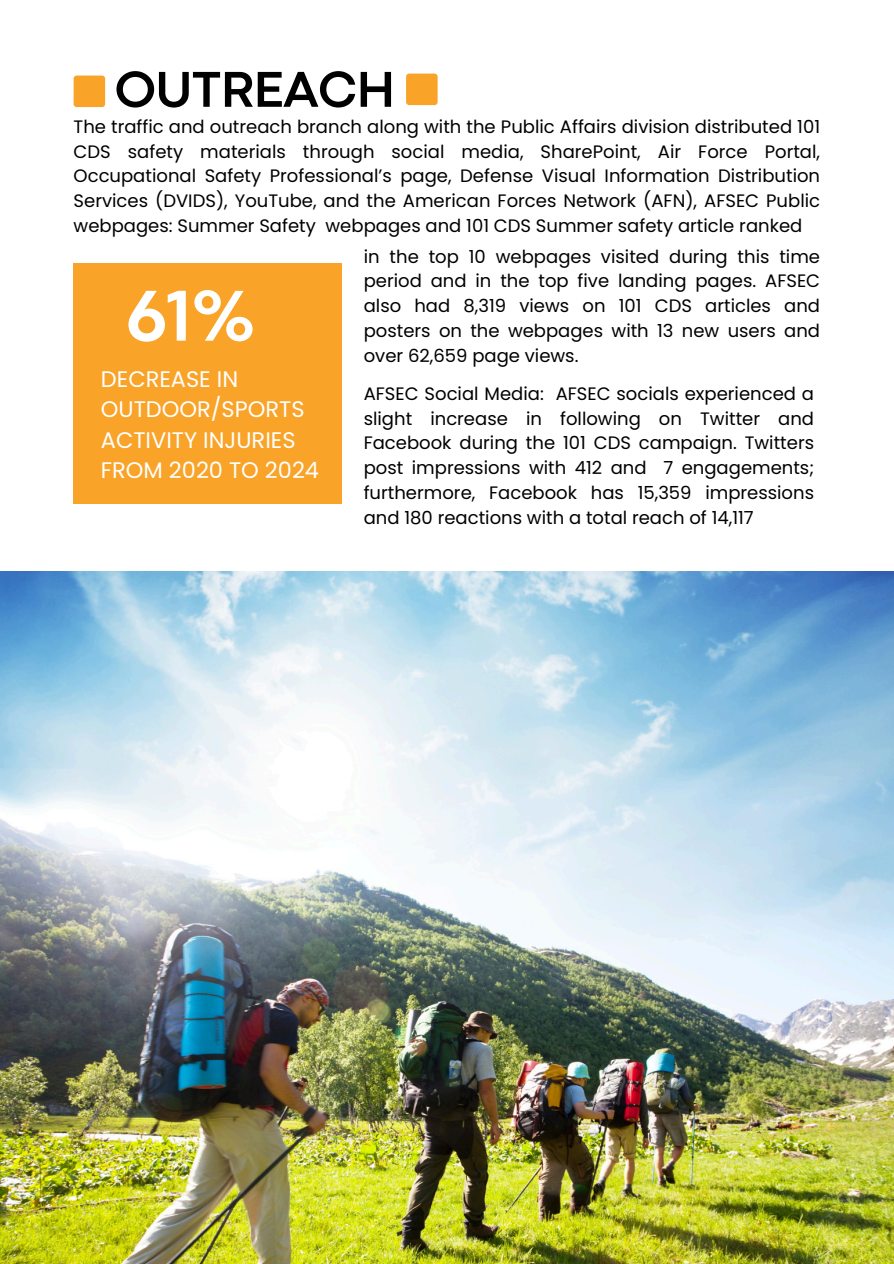
<style>
.page{position:relative;width:894px;height:1264px;background:#fff}
.page>*{position:absolute;margin:0;border:0;box-sizing:border-box;transform-origin:0 0}
.t1{font:700 75px "Codec Pro";color:#fff}
.t2{font:700 52.5px "Codec Pro";letter-spacing:-.005em;color:#000}
.t3{font:22.5px/30.3px "Poppins";color:#fff}
.t4{font:18px/24.8px "Poppins";color:#000;text-align:justify}
</style>
<div class="page">
<img style="left:0;top:571px;width:893px;height:692px">
<div style="left:74px;top:263px;width:267px;height:241px;background:#f9a328"></div>
<div style="left:406px;top:74px;width:31px;height:31px;background:#f9a328;border-radius:3px"></div>
<div style="left:74px;top:76px;width:31px;height:31px;background:#f9a328;border-radius:3px"></div>
<h1 class="t2" style="left:115px;top:71px;width:282px">OUTREACH</h1>
<p class="t4" style="left:74px;top:114px;width:747px">The traffic and outreach branch along with the Public Affairs division distributed 101<br>CDS safety materials through social media, SharePoint, Air Force Portal, Occupational Safety Professional’s page, Defense Visual Information Distribution Services (DVIDS), YouTube, and the American Forces Network (AFN), AFSEC Public webpages: Summer Safety webpages and 101 CDS Summer safety article ranked</p>
<p class="t1" style="left:126px;top:289px;width:132px">61%</p>
<p class="t3" style="left:101px;top:364px;width:220px">DECREASE IN<br>OUTDOOR/SPORTS<br>ACTIVITY INJURIES<br>FROM 2020 TO 2024</p>
<h3 class="t4" style="left:363px;top:244px;width:458px">in the top 10 webpages visited during this time period and in the top five landing pages. AFSEC also had 8,319 views on 101 CDS articles and posters on the webpages with 13 new users and over 62,659 page views.</h3>
<h2 class="t4" style="left:363px;top:381px;width:452px">AFSEC Social Media: AFSEC socials experienced a slight increase in following on Twitter and Facebook during the 101 CDS campaign. Twitters post impressions with 412 and 7 engagements; furthermore, Facebook has 15,359 impressions and 180 reactions with a total reach of 14,117</h2>
</div>
